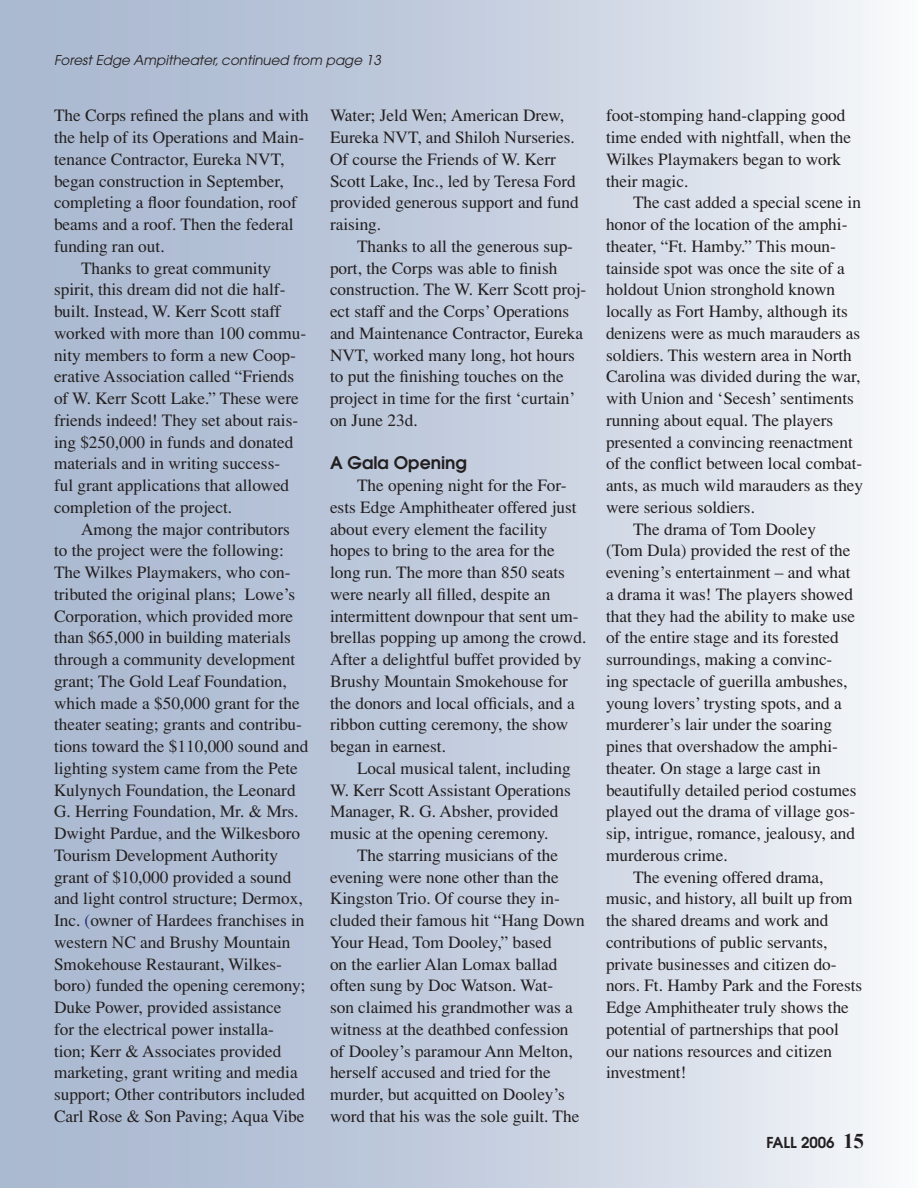
<style>
.page{position:relative;width:918px;height:1188px;background:#fff}
.page>*{position:absolute;margin:0;border:0;box-sizing:border-box;transform-origin:0 0}
.t1{font:17.25px/21.8px "Times";color:#231f20}
.t2{font:600 17.25px "Avant Garde";color:#231f20}
.t3{font:600 15px "Avant Garde";color:#231f20}
.t4{font:italic 13.5px "Avant Garde";color:#231f20}
.s1{color:#282973}
.s2{font-family:"Times New Roman";font-weight:700;font-size:21px}
</style>
<div class="page">
<div style="left:0;top:0;width:918px;height:1188px;background:linear-gradient(to right,#a0b0cb,#f0f2f7)"></div>
<p class="t4" style="left:54px;top:52px;width:328px">Forest Edge Ampitheater, continued from page 13</p>
<p class="t1" style="left:54px;top:105px;width:256px">The Corps refined the plans and with</p>
<p class="t1" style="left:54px;top:126px;width:252px">the help of its Operations and Main-</p>
<p class="t1" style="left:54px;top:148px;width:232px">tenance Contractor, Eureka NVT,</p>
<p class="t1" style="left:54px;top:170px;width:231px">began construction in September,</p>
<p class="t1" style="left:54px;top:192px;width:244px">completing a floor foundation, roof</p>
<p class="t1" style="left:54px;top:213px;width:241px">beams and a roof. Then the federal</p>
<p class="t1" style="left:54px;top:235px;width:112px">funding ran out.</p>
<p class="t1" style="left:81px;top:257px;width:192px">Thanks to great community</p>
<p class="t1" style="left:54px;top:279px;width:233px">spirit, this dream did not die half-</p>
<p class="t1" style="left:54px;top:300px;width:228px">built. Instead, W. Kerr Scott staff</p>
<p class="t1" style="left:54px;top:322px;width:254px">worked with more than 100 commu-</p>
<p class="t1" style="left:54px;top:344px;width:243px">nity members to form a new Coop-</p>
<p class="t1" style="left:54px;top:366px;width:242px">erative Association called “Friends</p>
<p class="t1" style="left:54px;top:387px;width:246px">of W. Kerr Scott Lake.” These were</p>
<p class="t1" style="left:54px;top:409px;width:246px">friends indeed! They set about rais-</p>
<p class="t1" style="left:54px;top:431px;width:241px">ing $250,000 in funds and donated</p>
<p class="t1" style="left:54px;top:453px;width:228px">materials and in writing success-</p>
<p class="t1" style="left:54px;top:474px;width:237px">ful grant applications that allowed</p>
<p class="t1" style="left:54px;top:496px;width:180px">completion of the project.</p>
<p class="t1" style="left:81px;top:518px;width:211px">Among the major contributors</p>
<p class="t1" style="left:54px;top:540px;width:232px">to the project were the following:</p>
<p class="t1" style="left:54px;top:561px;width:238px">The Wilkes Playmakers, who con-</p>
<p class="t1" style="left:54px;top:583px;width:243px">tributed the original plans; Lowe’s</p>
<p class="t1" style="left:54px;top:605px;width:241px">Corporation, which provided more</p>
<p class="t1" style="left:54px;top:627px;width:238px">than $65,000 in building materials</p>
<p class="t1" style="left:54px;top:648px;width:243px">through a community development</p>
<p class="t1" style="left:54px;top:670px;width:234px">grant; The Gold Leaf Foundation,</p>
<p class="t1" style="left:54px;top:692px;width:247px">which made a $50,000 grant for the</p>
<p class="t1" style="left:54px;top:714px;width:249px">theater seating; grants and contribu-</p>
<p class="t1" style="left:54px;top:735px;width:256px">tions toward the $110,000 sound and</p>
<p class="t1" style="left:54px;top:757px;width:245px">lighting system came from the Pete</p>
<p class="t1" style="left:54px;top:779px;width:243px">Kulynych Foundation, the Leonard</p>
<p class="t1" style="left:54px;top:801px;width:246px">G. Herring Foundation, Mr. &amp; Mrs.</p>
<p class="t1" style="left:54px;top:822px;width:248px">Dwight Pardue, and the Wilkesboro</p>
<p class="t1" style="left:54px;top:844px;width:226px">Tourism Development Authority</p>
<p class="t1" style="left:54px;top:866px;width:239px">grant of $10,000 provided a sound</p>
<p class="t1" style="left:54px;top:888px;width:250px">and light control structure; Dermox,</p>
<p class="t1" style="left:54px;top:909px;width:252px">Inc. <span class="s1">(</span>owner of Hardees franchises in</p>
<p class="t1" style="left:54px;top:931px;width:238px">western NC and Brushy Mountain</p>
<p class="t1" style="left:54px;top:953px;width:229px">Smokehouse Restaurant, Wilkes-</p>
<p class="t1" style="left:54px;top:975px;width:253px">boro) funded the opening ceremony;</p>
<p class="t1" style="left:54px;top:996px;width:229px">Duke Power, provided assistance</p>
<p class="t1" style="left:54px;top:1018px;width:221px">for the electrical power installa-</p>
<p class="t1" style="left:54px;top:1040px;width:229px">tion; Kerr &amp; Associates provided</p>
<p class="t1" style="left:54px;top:1062px;width:245px">marketing, grant writing and media</p>
<p class="t1" style="left:54px;top:1083px;width:253px">support; Other contributors included</p>
<p class="t1" style="left:54px;top:1105px;width:252px">Carl Rose &amp; Son Paving; Aqua Vibe</p>
<p class="t1" style="left:330px;top:105px;width:250px">Water; Jeld Wen; American Drew,<br>Eureka NVT, and Shiloh Nurseries.<br>Of course the Friends of W. Kerr<br>Scott Lake, Inc., led by Teresa Ford provided generous support and fund raising.</p>
<p class="t1" style="left:330px;top:235px;width:258px;text-indent:27px">Thanks to all the generous sup&shy;port, the Corps was able to finish construction. The W. Kerr Scott proj&shy;ect staff and the Corps’ Operations and Maintenance Contractor, Eureka<br>NVT, worked many long, hot hours to put the finishing touches on the project in time for the first ‘curtain’ on June 23d.</p>
<p class="t2" style="left:330px;top:452px;width:138px">A Gala Opening</p>
<p class="t1" style="left:330px;top:474px;width:258px;text-indent:27px">The opening night for the For&shy;ests Edge Amphitheater offered just about every element the facility hopes to bring to the area for the long run. The more than 850 seats were nearly all filled, despite an intermittent downpour that sent um&shy;brellas popping up among the crowd.<br>After a delightful buffet provided by<br>Brushy Mountain Smokehouse for the donors and local officials, and a ribbon cutting ceremony, the show began in earnest.</p>
<p class="t1" style="left:330px;top:757px;width:242px;text-indent:27px">Local musical talent, including<br>W. Kerr Scott Assistant Operations<br>Manager, R. G. Absher, provided music at the opening ceremony.</p>
<p class="t1" style="left:330px;top:844px;width:256px;text-indent:27px">The starring musicians of the evening were none other than the<br>Kingston Trio. Of course they in&shy;cluded their famous hit “Hang Down<br>Your Head, Tom Dooley,” based<br>on the earlier Alan Lomax ballad often sung by Doc Watson. Wat-<br>son claimed his grandmother was a witness at the deathbed confession of Dooley’s paramour Ann Melton, herself accused and tried for the murder, but acquitted on Dooley’s word that his was the sole guilt. The</p>
<p class="t1" style="left:606px;top:105px;width:247px">foot-stomping hand-clapping good time ended with nightfall, when the<br>Wilkes Playmakers began to work their magic.</p>
<p class="t1" style="left:633px;top:192px;width:230px">The cast added a special scene in</p>
<p class="t1" style="left:606px;top:213px;width:243px">honor of the location of the amphi-</p>
<p class="t1" style="left:606px;top:235px;width:232px">theater, “Ft. Hamby.” This moun-</p>
<p class="t1" style="left:606px;top:257px;width:240px">tainside spot was once the site of a</p>
<p class="t1" style="left:606px;top:279px;width:231px">holdout Union stronghold known</p>
<p class="t1" style="left:606px;top:300px;width:244px">locally as Fort Hamby, although its</p>
<p class="t1" style="left:606px;top:322px;width:256px">denizens were as much marauders as</p>
<p class="t1" style="left:606px;top:344px;width:247px">soldiers. This western area in North</p>
<p class="t1" style="left:606px;top:366px;width:256px">Carolina was divided during the war,</p>
<p class="t1" style="left:606px;top:387px;width:249px">with Union and ‘Secesh’ sentiments</p>
<p class="t1" style="left:606px;top:409px;width:229px">running about equal. The players</p>
<p class="t1" style="left:606px;top:431px;width:248px">presented a convincing reenactment</p>
<p class="t1" style="left:606px;top:453px;width:258px">of the conflict between local combat-</p>
<p class="t1" style="left:606px;top:474px;width:259px">ants, as much wild marauders as they</p>
<p class="t1" style="left:606px;top:496px;width:150px">were serious soldiers.</p>
<p class="t1" style="left:633px;top:518px;width:184px">The drama of Tom Dooley</p>
<p class="t1" style="left:606px;top:540px;width:246px">(Tom Dula) provided the rest of the</p>
<p class="t1" style="left:606px;top:561px;width:246px">evening’s entertainment – and what</p>
<p class="t1" style="left:606px;top:583px;width:249px">a drama it was! The players showed</p>
<p class="t1" style="left:606px;top:605px;width:251px">that they had the ability to make use</p>
<p class="t1" style="left:606px;top:627px;width:234px">of the entire stage and its forested</p>
<p class="t1" style="left:606px;top:648px;width:228px">surroundings, making a convinc-</p>
<p class="t1" style="left:606px;top:670px;width:243px">ing spectacle of guerilla ambushes,</p>
<p class="t1" style="left:606px;top:692px;width:237px">young lovers’ trysting spots, and a</p>
<p class="t1" style="left:606px;top:714px;width:228px">murderer’s lair under the soaring</p>
<p class="t1" style="left:606px;top:735px;width:233px">pines that overshadow the amphi-</p>
<p class="t1" style="left:606px;top:757px;width:216px">theater. On stage a large cast in</p>
<p class="t1" style="left:606px;top:779px;width:252px">beautifully detailed period costumes</p>
<p class="t1" style="left:606px;top:801px;width:251px">played out the drama of village gos-</p>
<p class="t1" style="left:606px;top:822px;width:250px">sip, intrigue, romance, jealousy, and</p>
<p class="t1" style="left:606px;top:844px;width:123px">murderous crime.</p>
<p class="t1" style="left:633px;top:866px;width:192px">The evening offered drama,</p>
<p class="t1" style="left:606px;top:888px;width:248px">music, and history, all built up from</p>
<p class="t1" style="left:606px;top:909px;width:224px">the shared dreams and work and</p>
<p class="t1" style="left:606px;top:931px;width:223px">contributions of public servants,</p>
<p class="t1" style="left:606px;top:953px;width:232px">private businesses and citizen do-</p>
<p class="t1" style="left:606px;top:975px;width:258px">nors. Ft. Hamby Park and the Forests</p>
<p class="t1" style="left:606px;top:996px;width:244px">Edge Amphitheater truly shows the</p>
<p class="t1" style="left:606px;top:1018px;width:234px">potential of partnerships that pool</p>
<p class="t1" style="left:606px;top:1040px;width:228px">our nations resources and citizen</p>
<p class="t1" style="left:606px;top:1062px;width:82px">investment!</p>
<p class="t3" style="left:766px;top:1133px;width:99px">FALL 2006 <span class="s2">15</span></p>
</div>
